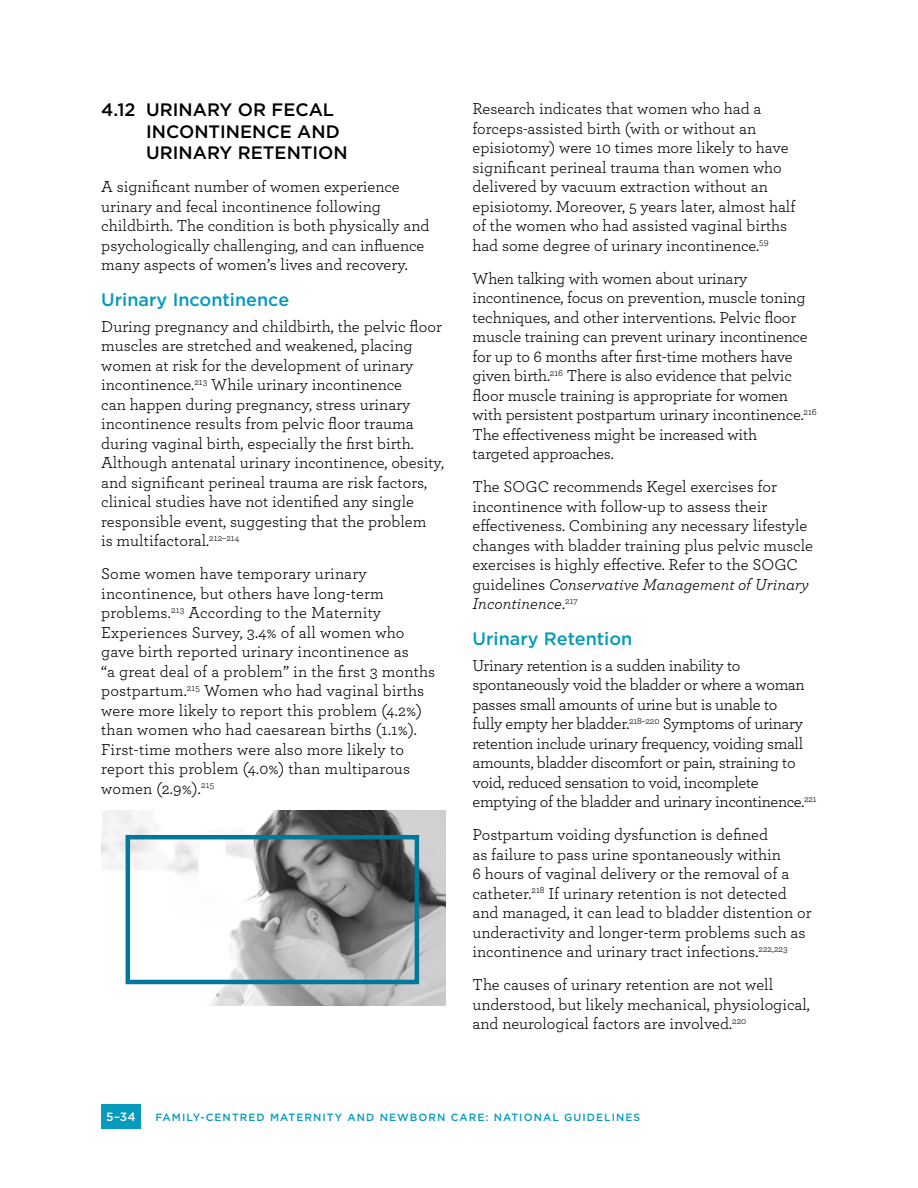
<style>
.page{position:relative;width:918px;height:1188px;background:#fff}
.page>*{position:absolute;margin:0;border:0;box-sizing:border-box;transform-origin:0 0}
.t1{font:500 18px/21.6px "Gotham";color:#000}
.t2{font:500 18px "Gotham";color:#069abc}
.t3{font:16.5px/19.5px "Archer";color:#000}
.t4{font:16.5px/19.5px "Archer";letter-spacing:-.02em;color:#000}
.t5{font:500 12px "Gotham";color:#fff}
.t6{font:500 10.5px "Gotham";letter-spacing:.1em;color:#069abc}
.s1{font-style:italic}
</style>
<div class="page">
<div style="left:101px;top:1105px;width:40px;height:24px;background:#069abc"></div>
<img style="left:101px;top:811px;width:345px;height:195px">
<div style="left:126px;top:835px;width:293px;height:149px;border:4px solid #00789c"></div>
<p class="t1" style="left:146px;top:99px;width:203px;text-indent:-45px">4.12 URINARY OR FECAL<br>INCONTINENCE AND<br>URINARY RETENTION</p>
<p class="t3" style="left:101px;top:176px;width:330px">A significant number of women experience urinary and fecal incontinence following childbirth. The condition is both physically and psychologically challenging, and can influence many aspects of women’s lives and recovery.</p>
<p class="t2" style="left:101px;top:289px;width:189px">Urinary Incontinence</p>
<p class="t3" style="left:101px;top:316px;width:344px">During pregnancy and childbirth, the pelvic floor muscles are stretched and weakened, placing women at risk for the development of urinary incontinence.<sup>213</sup> While urinary incontinence<br>can happen during pregnancy, stress urinary incontinence results from pelvic floor trauma during vaginal birth, especially the first birth.<br>Although antenatal urinary incontinence, obesity, and significant perineal trauma are risk factors, clinical studies have not identified any single responsible event, suggesting that the problem<br>is multifactoral.<sup>212–214</sup></p>
<p class="t3" style="left:101px;top:563px;width:336px">Some women have temporary urinary incontinence, but others have long-term problems.<sup>213</sup> According to the Maternity Experiences Survey, 3.4% of all women who gave birth reported urinary incontinence as<br>“a great deal of a problem” in the first 3 months postpartum.<sup>215</sup> Women who had vaginal births were more likely to report this problem (4.2%) than women who had caesarean births (1.1%).<br>First-time mothers were also more likely to report this problem (4.0%) than multiparous women (2.9%).<sup>215</sup></p>
<p class="t3" style="left:472px;top:98px;width:324px">Research indicates that women who had a forceps-assisted birth (with or without an episiotomy) were 10 times more likely to have significant perineal trauma than women who delivered by vacuum extraction without an episiotomy. Moreover, 5 years later, almost half of the women who had assisted vaginal births had some degree of urinary incontinence.<sup>59</sup></p>
<p class="t3" style="left:472px;top:268px;width:346px">When talking with women about urinary incontinence, focus on prevention, muscle toning techniques, and other interventions. Pelvic floor muscle training can prevent urinary incontinence for up to 6 months after first-time mothers have given birth.<sup>216</sup> There is also evidence that pelvic floor muscle training is appropriate for women with persistent postpartum urinary incontinence.<sup>216<br></sup>The effectiveness might be increased with targeted approaches.</p>
<p class="t3" style="left:472px;top:476px;width:342px">The SOGC recommends Kegel exercises for incontinence with follow-up to assess their effectiveness. Combining any necessary lifestyle changes with bladder training plus pelvic muscle exercises is highly effective. Refer to the SOGC guidelines <span class="s1">Conservative Management of Urinary Incontinence</span>.<sup>217</sup></p>
<p class="t2" style="left:472px;top:628px;width:161px">Urinary Retention</p>
<p class="t4" style="left:472px;top:655px;width:346px">Urinary retention is a sudden inability to spontaneously void the bladder or where a woman passes small amounts of urine but is unable to<br>fully empty her bladder.<sup>218–220</sup> Symptoms of urinary retention include urinary frequency, voiding small amounts, bladder discomfort or pain, straining to void, reduced sensation to void, incomplete emptying of the bladder and urinary incontinence.<sup>221</sup></p>
<p class="t3" style="left:472px;top:824px;width:341px">Postpartum voiding dysfunction is defined<br>as failure to pass urine spontaneously within<br>6 hours of vaginal delivery or the removal of a catheter.<sup>218</sup> If urinary retention is not detected and managed, it can lead to bladder distention or underactivity and longer-term problems such as incontinence and urinary tract infections.<sup>222,223</sup></p>
<p class="t3" style="left:472px;top:974px;width:339px">The causes of urinary retention are not well understood, but likely mechanical, physiological, and neurological factors are involved.<sup>220</sup></p>
<p class="t5" style="left:106px;top:1110px;width:31px">345–34</p>
<p class="t6" style="left:156px;top:1112px;width:486px">FAMILY-CENTRED MATERNITY AND NEWBORN CARE: NATIONAL GUIDELINES</p>
</div>
